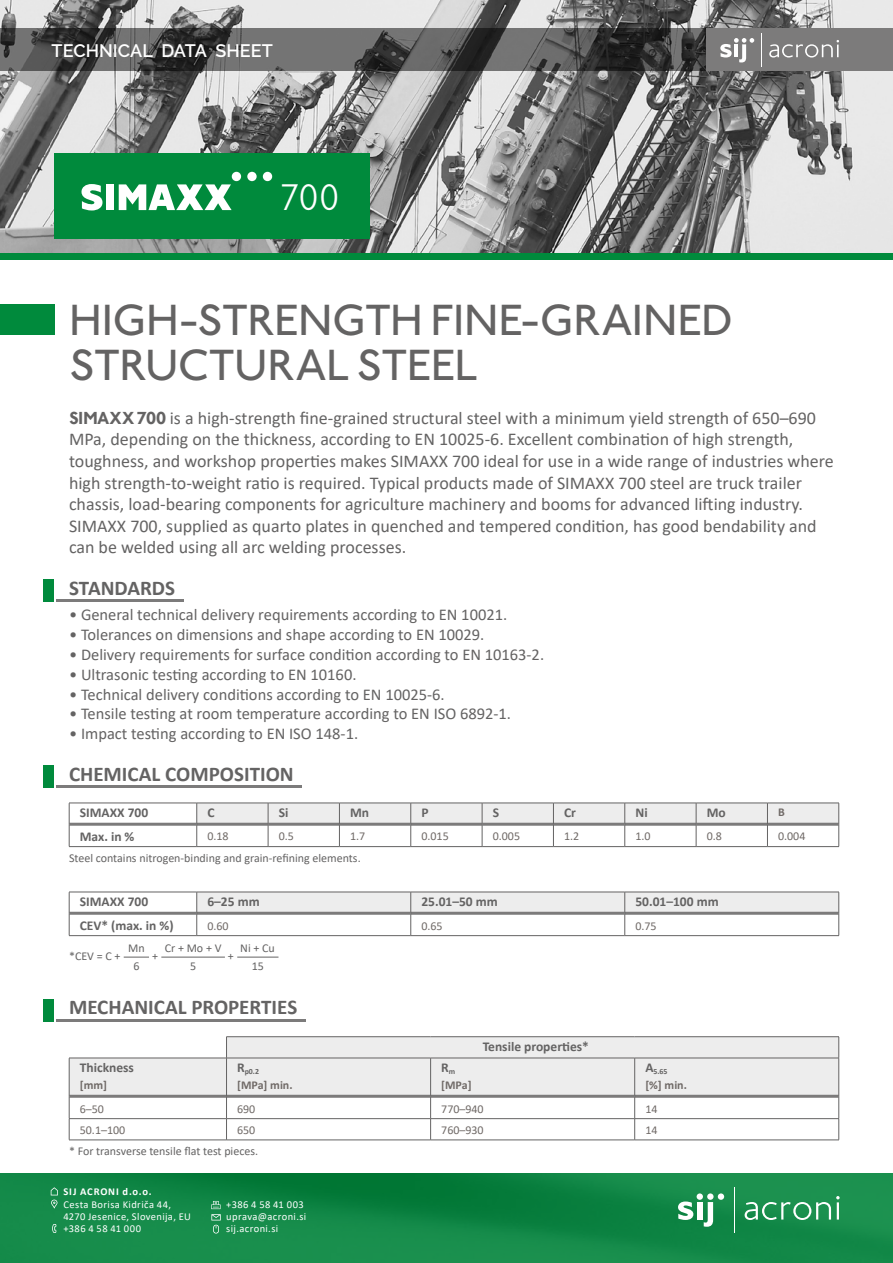
<style>
.page{position:relative;width:893px;height:1263px;background:#fff}
.page>*{position:absolute;margin:0;border:0;box-sizing:border-box;transform-origin:0 0}
.t1{font:500 45px/45px "Johnston";letter-spacing:-.01em;color:#646363}
.t2{font:300 38.25px "Johnston";color:#fff}
.t3{font:700 21px "Calibri";color:#646363}
.t4{font:18px/21.6px "Calibri";color:#646363}
.t5{font:600 18px "Raleway";letter-spacing:.005em;color:#fff}
.t6{font:16.5px "Calibri";color:#646363}
.t7{font:700 13.5px "Calibri";color:#646363}
.t8{font:12px "Calibri";color:#646363}
.t9{font:12px "Calibri";color:#706a67}
.t10{font:700 12px "Calibri";color:#706a67}
.t11{font:10.5px/12px "Calibri";letter-spacing:.035em;color:#fff}
.t12{font:700 10.5px "Calibri";letter-spacing:.08em;color:#fff}
.t13{font:700 7.8px "Calibri";color:#646363}
.s1{font-family:"Johnston ITC";font-weight:700}
</style>
<div class="page">
<svg style="left:0;top:0;width:893px;height:251px;background:#9e9e9e"></svg>
<div style="left:0;top:253px;width:893px;height:6px;background:#008a3c"></div>
<svg style="left:0;top:29px;width:706px;height:42px;background:#505050"></svg>
<div style="left:706px;top:29px;width:187px;height:42px;background:#7c7b7b"></div>
<svg style="left:769px;top:40px;width:70px;height:18px"></svg>
<svg style="left:720px;top:38px;width:34px;height:24px"></svg>
<hr style="left:762px;top:33px;width:1px;height:34px;background:#fff">
<img style="left:0;top:1174px;width:893px;height:89px">
<svg style="left:745px;top:1196px;width:95px;height:24px;background:#49a672"></svg>
<div style="left:707px;top:1193px;width:7px;height:7px;background:#fff;border-radius:50%"></div>
<div style="left:697px;top:1193px;width:6px;height:7px;background:#fff;border-radius:50%"></div>
<svg style="left:704px;top:1202px;width:9px;height:25px"></svg>
<div style="left:697px;top:1202px;width:5px;height:17px;background:#fff"></div>
<div style="left:718px;top:1193px;width:6px;height:7px;background:#fff;border-radius:50%"></div>
<svg style="left:678px;top:1201px;width:15px;height:19px"></svg>
<hr style="left:734px;top:1187px;width:1px;height:45px;background:#fff">
<svg style="left:51px;top:1187px;width:7px;height:22px"></svg>
<svg style="left:52px;top:1224px;width:4px;height:9px"></svg>
<svg style="left:211px;top:1201px;width:10px;height:32px"></svg>
<div style="left:110px;top:153px;width:260px;height:85px;background:#008a3c"></div>
<div style="left:54px;top:153px;width:237px;height:85px;background:#008a3c"></div>
<svg style="left:82px;top:184px;width:20px;height:26px"></svg>
<div style="left:106px;top:184px;width:8px;height:26px;background:#fff"></div>
<svg style="left:119px;top:172px;width:153px;height:38px"></svg>
<div style="left:0;top:304px;width:54px;height:31px;background:#008a3c"></div>
<hr style="left:56px;top:599px;width:127px;height:3px;background:#7c7b7b">
<div style="left:43px;top:579px;width:11px;height:23px;background:#008a3c"></div>
<svg style="left:69px;top:803px;width:770px;height:44px"></svg>
<hr style="left:56px;top:785px;width:246px;height:3px;background:#7c7b7b">
<div style="left:43px;top:765px;width:11px;height:23px;background:#008a3c"></div>
<svg style="left:69px;top:892px;width:770px;height:44px"></svg>
<svg style="left:124px;top:957px;width:25px;height:1px"></svg>
<hr style="left:161px;top:957px;width:64px;height:1px;background:#646363">
<hr style="left:237px;top:957px;width:41px;height:1px;background:#646363">
<svg style="left:69px;top:1037px;width:769px;height:58px;background:#ececec"></svg>
<hr style="left:69px;top:1095px;width:157px;height:3px;background:#7c7b7b">
<hr style="left:227px;top:1095px;width:203px;height:3px;background:#7c7b7b">
<hr style="left:431px;top:1095px;width:203px;height:3px;background:#7c7b7b">
<hr style="left:635px;top:1095px;width:204px;height:3px;background:#7c7b7b">
<hr style="left:226px;top:1036px;width:205px;height:1px;background:#646363">
<svg style="left:226px;top:1037px;width:1px;height:21px"></svg>
<hr style="left:431px;top:1036px;width:204px;height:1px;background:#646363">
<hr style="left:635px;top:1036px;width:204px;height:1px;background:#646363">
<svg style="left:838px;top:1037px;width:1px;height:21px"></svg>
<hr style="left:69px;top:1058px;width:158px;height:1px;background:#646363">
<hr style="left:69px;top:1058px;width:1px;height:38px;background:#646363">
<hr style="left:227px;top:1058px;width:204px;height:1px;background:#646363">
<hr style="left:226px;top:1058px;width:1px;height:38px;background:#646363">
<hr style="left:431px;top:1058px;width:204px;height:1px;background:#646363">
<hr style="left:430px;top:1058px;width:1px;height:38px;background:#646363">
<hr style="left:635px;top:1058px;width:204px;height:1px;background:#646363">
<hr style="left:634px;top:1058px;width:1px;height:38px;background:#646363">
<hr style="left:838px;top:1058px;width:1px;height:38px;background:#646363">
<svg style="left:69px;top:1096px;width:770px;height:44px"></svg>
<hr style="left:69px;top:1140px;width:158px;height:1px;background:#646363">
<hr style="left:227px;top:1140px;width:204px;height:1px;background:#646363">
<hr style="left:431px;top:1140px;width:204px;height:1px;background:#646363">
<hr style="left:635px;top:1140px;width:204px;height:1px;background:#646363">
<hr style="left:56px;top:1018px;width:250px;height:3px;background:#7c7b7b">
<div style="left:43px;top:998px;width:11px;height:23px;background:#008a3c"></div>
<p class="t5" style="left:52px;top:41px;width:223px">TECHNICAL DATA SHEET</p>
<h2 class="t2" style="left:280px;top:175px;width:62px">700</h2>
<h1 class="t1" style="left:69px;top:298px;width:665px">HIGH-STRENGTH FINE-GRAINED<br>STRUCTURAL STEEL</h1>
<p class="t4" style="left:69px;top:407px;width:766px"><span class="s1">SIMAXX 700</span> is a high-strength fine-grained structural steel with a minimum yield strength of 650–690<br>MPa, depending on the thickness, according to EN 10025-6. Excellent combination of high strength, toughness, and workshop properties makes SIMAXX 700 ideal for use in a wide range of industries where high strength-to-weight ratio is required. Typical products made of SIMAXX 700 steel are truck trailer chassis, load-bearing components for agriculture machinery and booms for advanced lifting industry.<br>SIMAXX 700, supplied as quarto plates in quenched and tempered condition, has good bendability and can be welded using all arc welding processes.</p>
<p class="t3" style="left:69px;top:573px;width:107px">STANDARDS</p>
<p class="t6" style="left:69px;top:603px;width:440px">• General technical delivery requirements according to EN 10021.</p>
<p class="t6" style="left:69px;top:623px;width:417px">• Tolerances on dimensions and shape according to EN 10029.</p>
<p class="t6" style="left:69px;top:643px;width:477px">• Delivery requirements for surface condition according to EN 10163-2.</p>
<p class="t6" style="left:69px;top:663px;width:289px">• Ultrasonic testing according to EN 10160.</p>
<p class="t6" style="left:69px;top:683px;width:377px">• Technical delivery conditions according to EN 10025-6.</p>
<p class="t6" style="left:69px;top:702px;width:444px">• Tensile testing at room temperature according to EN ISO 6892-1.</p>
<p class="t6" style="left:69px;top:722px;width:291px">• Impact testing according to EN ISO 148-1.</p>
<p class="t3" style="left:69px;top:759px;width:226px">CHEMICAL COMPOSITION</p>
<p class="t7" style="left:80px;top:803px;width:70px">SIMAXX 700</p>
<p class="t7" style="left:207px;top:803px;width:9px">C</p>
<p class="t7" style="left:279px;top:803px;width:11px">Si</p>
<p class="t7" style="left:350px;top:803px;width:21px">Mn</p>
<p class="t7" style="left:421px;top:803px;width:9px">P</p>
<p class="t7" style="left:493px;top:803px;width:8px">S</p>
<p class="t7" style="left:564px;top:803px;width:13px">Cr</p>
<p class="t7" style="left:635px;top:803px;width:14px">Ni</p>
<p class="t7" style="left:707px;top:803px;width:21px">Mo</p>
<p class="t10" style="left:778px;top:804px;width:8px">B</p>
<p class="t7" style="left:80px;top:827px;width:56px">Max. in %</p>
<p class="t9" style="left:207px;top:828px;width:23px">0.18</p>
<p class="t9" style="left:279px;top:828px;width:17px">0.5</p>
<p class="t9" style="left:350px;top:828px;width:17px">1.7</p>
<p class="t9" style="left:421px;top:828px;width:29px">0.015</p>
<p class="t9" style="left:493px;top:828px;width:29px">0.005</p>
<p class="t9" style="left:564px;top:828px;width:17px">1.2</p>
<p class="t9" style="left:635px;top:828px;width:17px">1.0</p>
<p class="t9" style="left:707px;top:828px;width:17px">0.8</p>
<p class="t9" style="left:778px;top:828px;width:29px">0.004</p>
<p class="t8" style="left:69px;top:849px;width:293px">Steel contains nitrogen-binding and grain-refining elements.</p>
<p class="t7" style="left:80px;top:892px;width:70px">SIMAXX 700</p>
<p class="t7" style="left:207px;top:892px;width:54px">6–25 mm</p>
<p class="t7" style="left:421px;top:892px;width:78px">25.01–50 mm</p>
<p class="t7" style="left:635px;top:892px;width:85px">50.01–100 mm</p>
<p class="t7" style="left:80px;top:916px;width:95px">CEV* (max. in %)</p>
<p class="t9" style="left:207px;top:917px;width:23px">0.60</p>
<p class="t9" style="left:421px;top:917px;width:23px">0.65</p>
<p class="t9" style="left:635px;top:917px;width:23px">0.75</p>
<p class="t8" style="left:69px;top:948px;width:53px">*CEV = C +</p>
<p class="t8" style="left:240px;top:940px;width:36px">Ni + Cu</p>
<p class="t8" style="left:165px;top:940px;width:58px">Cr + Mo + V</p>
<p class="t8" style="left:128px;top:940px;width:18px">Mn</p>
<p class="t8" style="left:152px;top:948px;width:7px">+</p>
<p class="t8" style="left:228px;top:948px;width:7px">+</p>
<p class="t8" style="left:133px;top:957px;width:8px">6</p>
<p class="t8" style="left:190px;top:957px;width:8px">5</p>
<p class="t8" style="left:252px;top:957px;width:14px">15</p>
<p class="t3" style="left:69px;top:992px;width:230px">MECHANICAL PROPERTIES</p>
<p class="t7" style="left:80px;top:1058px;width:56px">Thickness</p>
<p class="t10" style="left:80px;top:1076px;width:29px">[mm]</p>
<p class="t13" style="left:237px;top:1066px;width:23px"><sup>R</sup>p0.2</p>
<p class="t10" style="left:237px;top:1076px;width:57px">[MPa] min.</p>
<p class="t7" style="left:441px;top:1058px;width:15px">R<sub>m</sub></p>
<p class="t10" style="left:441px;top:1076px;width:32px">[MPa]</p>
<p class="t7" style="left:483px;top:1037px;width:108px">Tensile properties*</p>
<p class="t13" style="left:645px;top:1066px;width:24px"><sup>A</sup>5.65</p>
<p class="t10" style="left:645px;top:1076px;width:43px">[%] min.</p>
<p class="t9" style="left:80px;top:1100px;width:26px">6–50</p>
<p class="t9" style="left:237px;top:1100px;width:20px">690</p>
<p class="t9" style="left:441px;top:1100px;width:44px">770–940</p>
<p class="t9" style="left:645px;top:1100px;width:14px">14</p>
<p class="t9" style="left:80px;top:1121px;width:47px">50.1–100</p>
<p class="t9" style="left:237px;top:1121px;width:20px">650</p>
<p class="t9" style="left:441px;top:1121px;width:44px">760–930</p>
<p class="t9" style="left:645px;top:1121px;width:14px">14</p>
<p class="t8" style="left:69px;top:1143px;width:191px">* For transverse tensile flat test pieces.</p>
<p class="t12" style="left:63px;top:1184px;width:90px">SIJ ACRONI d.o.o.</p>
<p class="t11" style="left:63px;top:1198px;width:129px">Cesta Borisa Kidriča 44,<br>4270 Jesenice, Slovenija, EU +386 4 58 41 000</p>
<p class="t11" style="left:226px;top:1198px;width:81px">+386 4 58 41 003 uprava@acroni.si sij.acroni.si</p>
</div>
